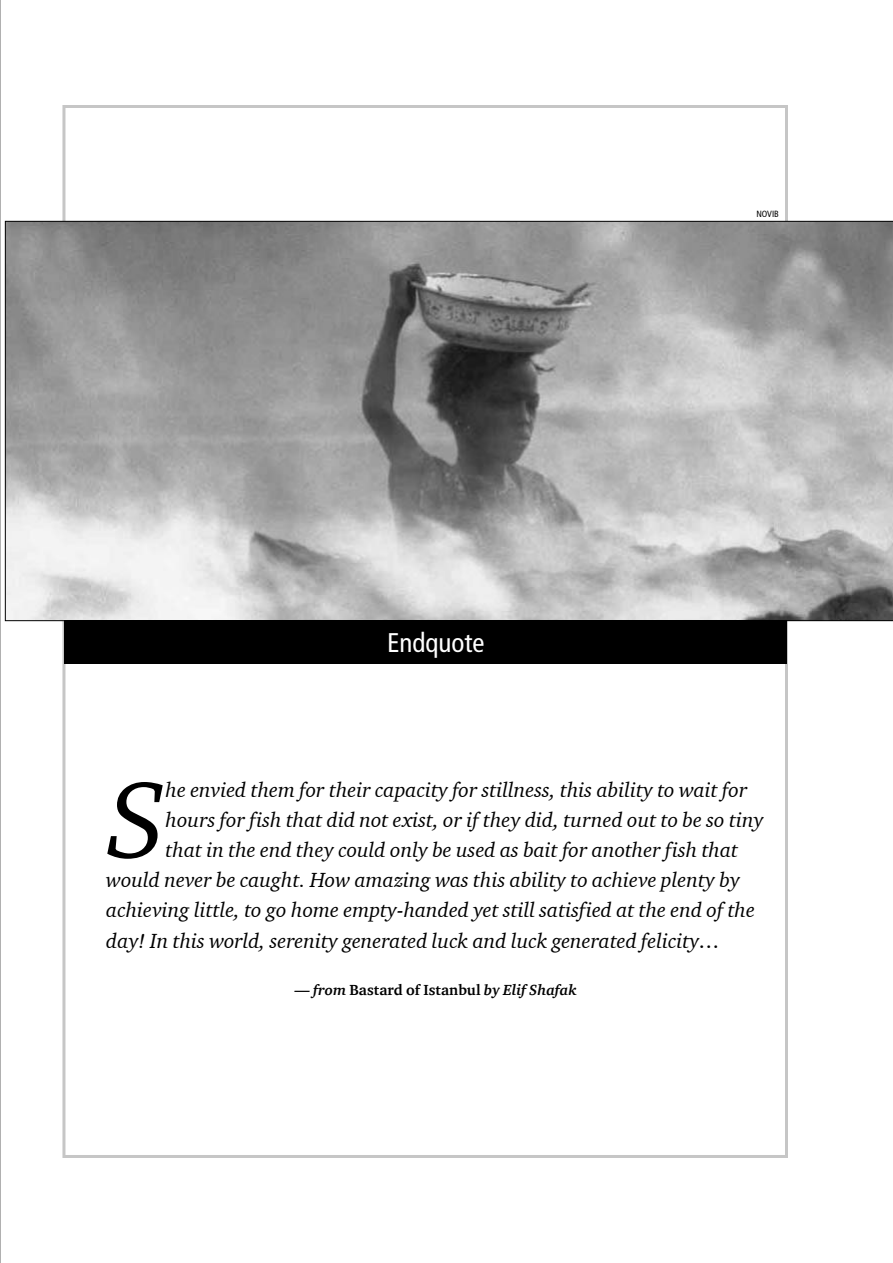
<style>
.page{position:relative;width:893px;height:1263px;background:#fff}
.page>*{position:absolute;margin:0;border:0;box-sizing:border-box;transform-origin:0 0}
.t1{font:110.4px "Charter OSITCTT Italic";color:#000}
.t2{font:condensed 27px "Frutiger";color:#fff}
.t3{font:21px "Charter OSITCTT Italic";color:#000}
.t4{font:italic 700 15px "Charter ITC";color:#000}
.t5{font:condensed 9px "Frutiger";color:#000}
.s1{font-style:normal}
</style>
<div class="page">
<svg style="left:0;top:0;width:1px;height:1263px"></svg>
<svg style="left:5px;top:221px;width:888px;height:400px;background:#a4a4a4"></svg>
<div style="left:64px;top:620px;width:723px;height:43px;background:#000"></div>
<p class="t2" style="left:387px;top:627px;width:99px">Endquote</p>
<p class="t5" style="left:756px;top:209px;width:16px">NoVIB</p>
<h1 class="t1" style="left:106px;top:752px;width:61px">S</h1>
<p class="t3" style="left:166px;top:777px;width:583px">he envied them for their capacity for stillness, this ability to wait for</p>
<p class="t3" style="left:166px;top:807px;width:600px">hours for fish that did not exist, or if they did, turned out to be so tiny</p>
<p class="t3" style="left:166px;top:837px;width:574px">that in the end they could only be used as bait for another fish that</p>
<p class="t3" style="left:106px;top:867px;width:635px">would never be caught. How amazing was this ability to achieve plenty by</p>
<p class="t3" style="left:106px;top:897px;width:650px">achieving little, to go home empty-handed yet still satisfied at the end of the</p>
<p class="t3" style="left:106px;top:927px;width:615px">day! In this world, serenity generated luck and luck generated felicity…</p>
<p class="t4" style="left:295px;top:981px;width:283px">— from <span class="s1">Bastard of Istanbul</span> by Elif Shafak</p>
</div>
